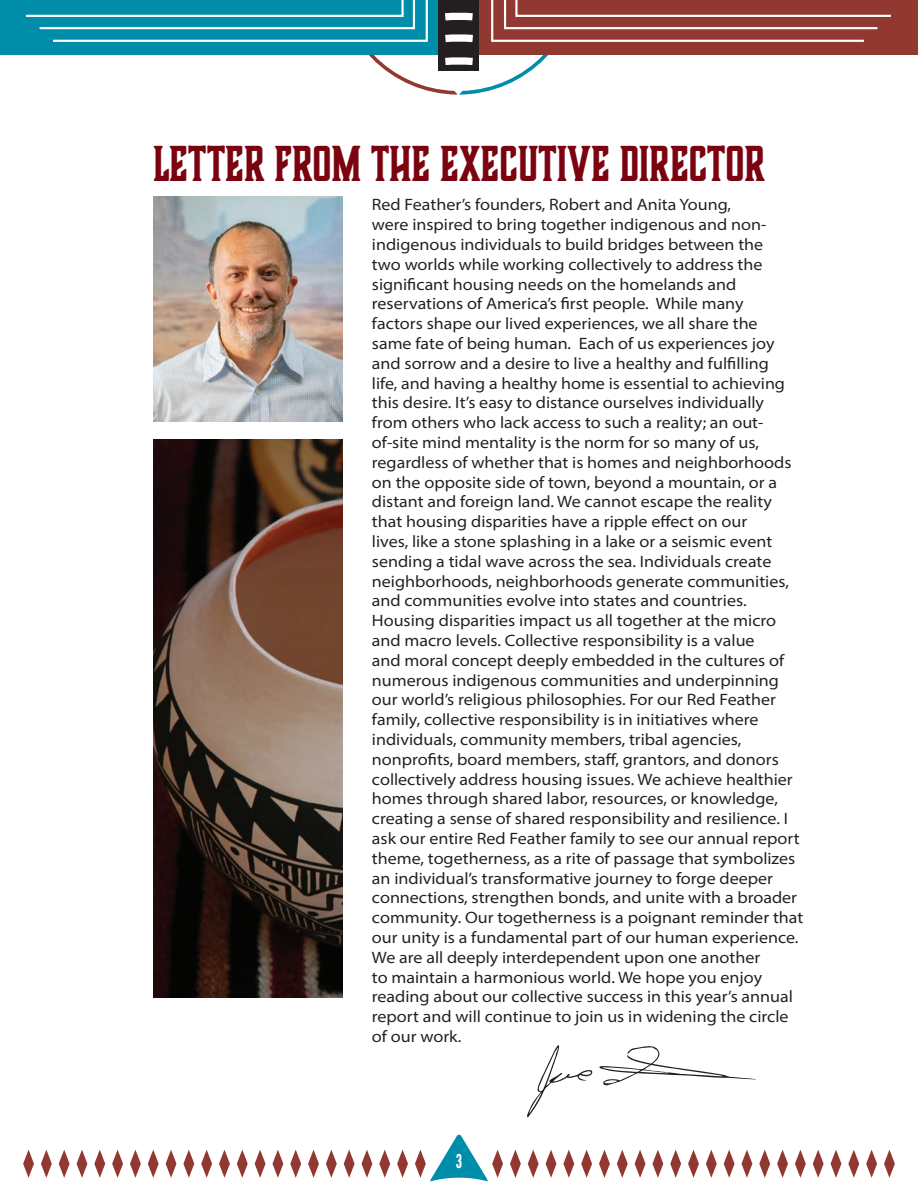
<style>
.page{position:relative;width:918px;height:1188px;background:#fff}
.page>*{position:absolute;margin:0;border:0;box-sizing:border-box;transform-origin:0 0}
.Main_Header{font:700 46.5px "Boucherie Block";color:#7a030f;scale:.87 1}
.t1{font:21px "Alternate Got No 1 D";color:#fff}
.Body_Copy{font:semi-expanded 16.5px/19.8px "Myriad Pro";color:#231f20}
</style>
<div class="page">
<div style="left:0;top:0;width:460px;height:54px;background:#008da9"></div>
<div style="left:460px;top:0;width:458px;height:54px;background:#913831"></div>
<svg style="left:24px;top:0;width:869px;height:94px"></svg>
<svg style="left:23px;top:1150px;width:11px;height:28px"></svg>
<svg style="left:41px;top:1150px;width:11px;height:28px"></svg>
<svg style="left:59px;top:1150px;width:11px;height:28px"></svg>
<svg style="left:77px;top:1150px;width:10px;height:28px"></svg>
<svg style="left:94px;top:1150px;width:11px;height:28px"></svg>
<svg style="left:112px;top:1150px;width:11px;height:28px"></svg>
<svg style="left:130px;top:1150px;width:11px;height:28px"></svg>
<svg style="left:148px;top:1150px;width:11px;height:28px"></svg>
<svg style="left:166px;top:1150px;width:10px;height:28px"></svg>
<svg style="left:183px;top:1150px;width:11px;height:28px"></svg>
<svg style="left:201px;top:1150px;width:11px;height:28px"></svg>
<svg style="left:219px;top:1150px;width:11px;height:28px"></svg>
<svg style="left:237px;top:1150px;width:11px;height:28px"></svg>
<svg style="left:255px;top:1150px;width:11px;height:28px"></svg>
<svg style="left:272px;top:1150px;width:11px;height:28px"></svg>
<svg style="left:290px;top:1150px;width:11px;height:28px"></svg>
<svg style="left:308px;top:1150px;width:11px;height:28px"></svg>
<svg style="left:326px;top:1150px;width:11px;height:28px"></svg>
<svg style="left:344px;top:1150px;width:11px;height:28px"></svg>
<svg style="left:362px;top:1150px;width:10px;height:28px"></svg>
<svg style="left:379px;top:1150px;width:11px;height:28px"></svg>
<svg style="left:397px;top:1150px;width:11px;height:28px"></svg>
<svg style="left:884px;top:1150px;width:11px;height:28px"></svg>
<svg style="left:866px;top:1150px;width:11px;height:28px"></svg>
<svg style="left:848px;top:1150px;width:11px;height:28px"></svg>
<svg style="left:831px;top:1150px;width:10px;height:28px"></svg>
<svg style="left:813px;top:1150px;width:11px;height:28px"></svg>
<svg style="left:795px;top:1150px;width:11px;height:28px"></svg>
<svg style="left:777px;top:1150px;width:11px;height:28px"></svg>
<svg style="left:759px;top:1150px;width:11px;height:28px"></svg>
<svg style="left:742px;top:1150px;width:10px;height:28px"></svg>
<svg style="left:724px;top:1150px;width:11px;height:28px"></svg>
<svg style="left:706px;top:1150px;width:11px;height:28px"></svg>
<svg style="left:688px;top:1150px;width:11px;height:28px"></svg>
<svg style="left:670px;top:1150px;width:11px;height:28px"></svg>
<svg style="left:652px;top:1150px;width:11px;height:28px"></svg>
<svg style="left:635px;top:1150px;width:11px;height:28px"></svg>
<svg style="left:617px;top:1150px;width:11px;height:28px"></svg>
<svg style="left:599px;top:1150px;width:11px;height:28px"></svg>
<svg style="left:581px;top:1150px;width:11px;height:28px"></svg>
<svg style="left:563px;top:1150px;width:11px;height:28px"></svg>
<svg style="left:546px;top:1150px;width:10px;height:28px"></svg>
<svg style="left:528px;top:1150px;width:11px;height:28px"></svg>
<svg style="left:510px;top:1150px;width:11px;height:28px"></svg>
<svg style="left:415px;top:1134px;width:88px;height:47px"></svg>
<img style="left:153px;top:197px;width:189px;height:225px">
<svg style="left:527px;top:1045px;width:66px;height:72px"></svg>
<svg style="left:599px;top:1046px;width:157px;height:39px"></svg>
<img style="left:153px;top:440px;width:189px;height:558px">
<p class="Main_Header" style="left:153px;top:133px;width:705px">LETTER FROM THE EXECUTIVE DIRECTOR</p>
<p class="Body_Copy" style="left:372px;top:195px;width:433px">Red Feather’s founders, Robert and Anita Young,<br>were inspired to bring together indigenous and non&shy;indigenous individuals to build bridges between the<br>two worlds while working collectively to address the significant housing needs on the homelands and reservations of America’s first people. While many<br>factors shape our lived experiences, we all share the<br>same fate of being human. Each of us experiences joy and sorrow and a desire to live a healthy and fulfilling<br>life, and having a healthy home is essential to achieving this desire. It’s easy to distance ourselves individually from others who lack access to such a reality; an out&shy;of-site mind mentality is the norm for so many of us, regardless of whether that is homes and neighborhoods on the opposite side of town, beyond a mountain, or a distant and foreign land. We cannot escape the reality that housing disparities have a ripple effect on our<br>lives, like a stone splashing in a lake or a seismic event sending a tidal wave across the sea. Individuals create neighborhoods, neighborhoods generate communities, and communities evolve into states and countries.<br>Housing disparities impact us all together at the micro and macro levels. Collective responsibility is a value<br>and moral concept deeply embedded in the cultures of numerous indigenous communities and underpinning our world’s religious philosophies. For our Red Feather family, collective responsibility is in initiatives where individuals, community members, tribal agencies, nonprofits, board members, staff, grantors, and donors collectively address housing issues. We achieve healthier homes through shared labor, resources, or knowledge, creating a sense of shared responsibility and resilience. I ask our entire Red Feather family to see our annual report theme, togetherness, as a rite of passage that symbolizes an individual’s transformative journey to forge deeper connections, strengthen bonds, and unite with a broader community. Our togetherness is a poignant reminder that our unity is a fundamental part of our human experience.<br>We are all deeply interdependent upon one another<br>to maintain a harmonious world. We hope you enjoy reading about our collective success in this year’s annual report and will continue to join us in widening the circle of our work.</p>
<p class="t1" style="left:455px;top:1150px;width:9px">3</p>
</div>
